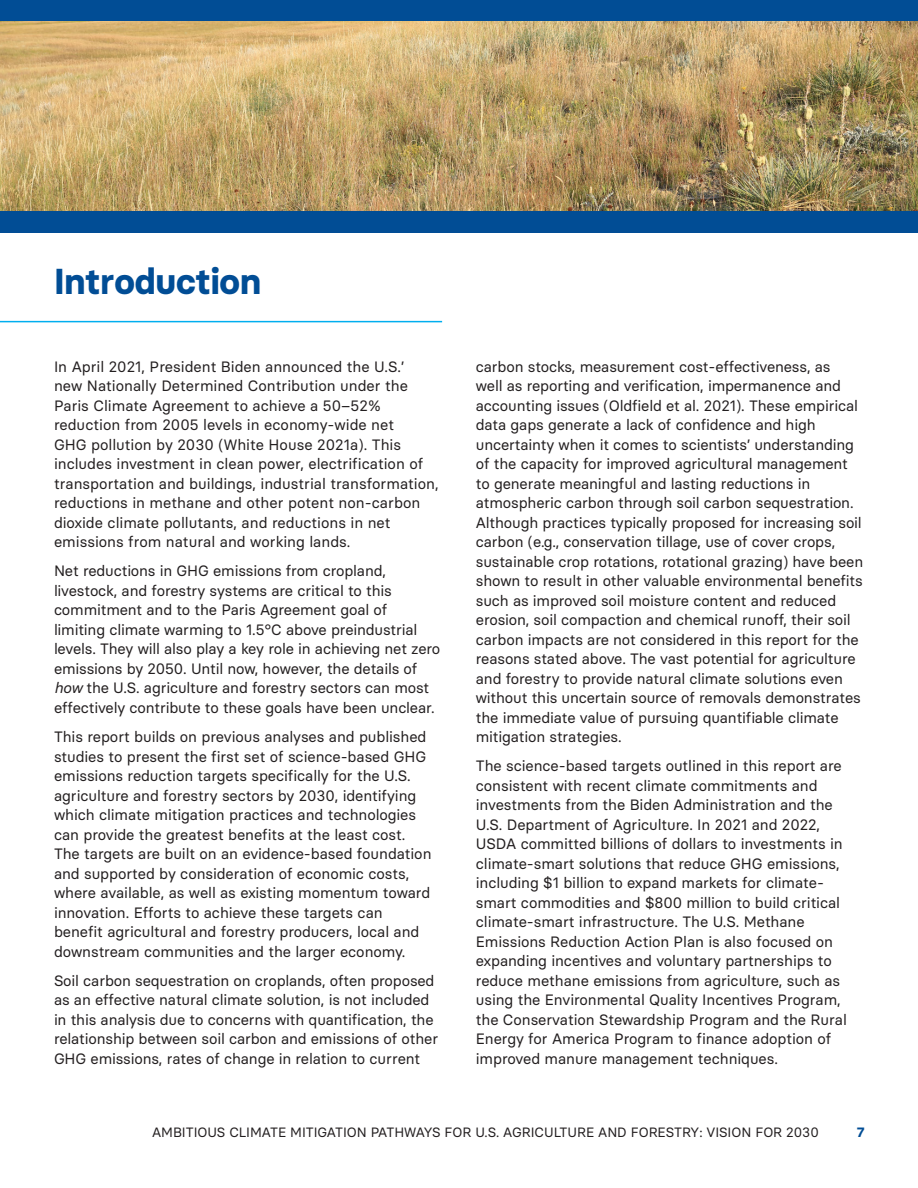
<style>
.page{position:relative;width:918px;height:1188px;background:#fff}
.page>*{position:absolute;margin:0;border:0;box-sizing:border-box;transform-origin:0 0}
.t1{font:700 36px "Basier Circle";letter-spacing:-.005em;color:#014d95}
.t2{font:15px/19.5px "Basier Circle";letter-spacing:-.01em;color:#231f20}
.t3{font:13.5px "Basier Circle";letter-spacing:-.005em;color:#231f20}
.t4{font:700 13.5px "Basier Circle";color:#014d95}
.s1{font-style:italic}
</style>
<div class="page">
<div style="left:0;top:0;width:918px;height:21px;background:#014d95"></div>
<div style="left:0;top:211px;width:918px;height:22px;background:#014d95"></div>
<img style="left:0;top:22px;width:918px;height:189px">
<hr style="left:0;top:321px;width:442px;height:1px;background:#00aeef">
<h1 class="t1" style="left:54px;top:259px;width:208px">Introduction</h1>
<p class="t2" style="left:54px;top:356px;width:386px">In April 2021, President Biden announced the U.S.’<br>new Nationally Determined Contribution under the Paris Climate Agreement to achieve a 50–52% reduction from 2005 levels in economy-wide net<br>GHG pollution by 2030 (White House 2021a). This includes investment in clean power, electrification of transportation and buildings, industrial transformation, reductions in methane and other potent non-carbon dioxide climate pollutants, and reductions in net emissions from natural and working lands.</p>
<p class="t2" style="left:54px;top:561px;width:388px">Net reductions in GHG emissions from cropland, livestock, and forestry systems are critical to this commitment and to the Paris Agreement goal of limiting climate warming to 1.5°C above preindustrial levels. They will also play a key role in achieving net zero emissions by 2050. Until now, however, the details of <span class="s1">how</span> the U.S. agriculture and forestry sectors can most effectively contribute to these goals have been unclear.</p>
<p class="t2" style="left:54px;top:727px;width:379px">This report builds on previous analyses and published studies to present the first set of science-based GHG emissions reduction targets specifically for the U.S. agriculture and forestry sectors by 2030, identifying which climate mitigation practices and technologies can provide the greatest benefits at the least cost.<br>The targets are built on an evidence-based foundation and supported by consideration of economic costs, where available, as well as existing momentum toward innovation. Efforts to achieve these targets can benefit agricultural and forestry producers, local and downstream communities and the larger economy.</p>
<p class="t2" style="left:54px;top:971px;width:386px">Soil carbon sequestration on croplands, often proposed as an effective natural climate solution, is not included in this analysis due to concerns with quantification, the relationship between soil carbon and emissions of other GHG emissions, rates of change in relation to current</p>
<p class="t2" style="left:476px;top:356px;width:389px">carbon stocks, measurement cost-effectiveness, as<br>well as reporting and verification, impermanence and accounting issues (Oldfield et al. 2021). These empirical data gaps generate a lack of confidence and high uncertainty when it comes to scientists’ understanding of the capacity for improved agricultural management to generate meaningful and lasting reductions in atmospheric carbon through soil carbon sequestration.<br>Although practices typically proposed for increasing soil carbon (e.g., conservation tillage, use of cover crops, sustainable crop rotations, rotational grazing) have been shown to result in other valuable environmental benefits such as improved soil moisture content and reduced erosion, soil compaction and chemical runoff, their soil carbon impacts are not considered in this report for the reasons stated above. The vast potential for agriculture and forestry to provide natural climate solutions even without this uncertain source of removals demonstrates the immediate value of pursuing quantifiable climate mitigation strategies.</p>
<p class="t2" style="left:476px;top:756px;width:373px">The science-based targets outlined in this report are consistent with recent climate commitments and investments from the Biden Administration and the U.S. Department of Agriculture. In 2021 and 2022, USDA committed billions of dollars to investments in climate-smart solutions that reduce GHG emissions, including $1 billion to expand markets for climate&shy;smart commodities and $800 million to build critical climate-smart infrastructure. The U.S. Methane Emissions Reduction Action Plan is also focused on expanding incentives and voluntary partnerships to reduce methane emissions from agriculture, such as using the Environmental Quality Incentives Program, the Conservation Stewardship Program and the Rural Energy for America Program to finance adoption of improved manure management techniques.</p>
<p class="t3" style="left:152px;top:1124px;width:668px">AMBITIOUS CLIMATE MITIGATION PATHWAYS FOR U.S. AGRICULTURE AND FORESTRY: VISION FOR 2030</p>
<p class="t4" style="left:857px;top:1124px;width:9px">7</p>
</div>
